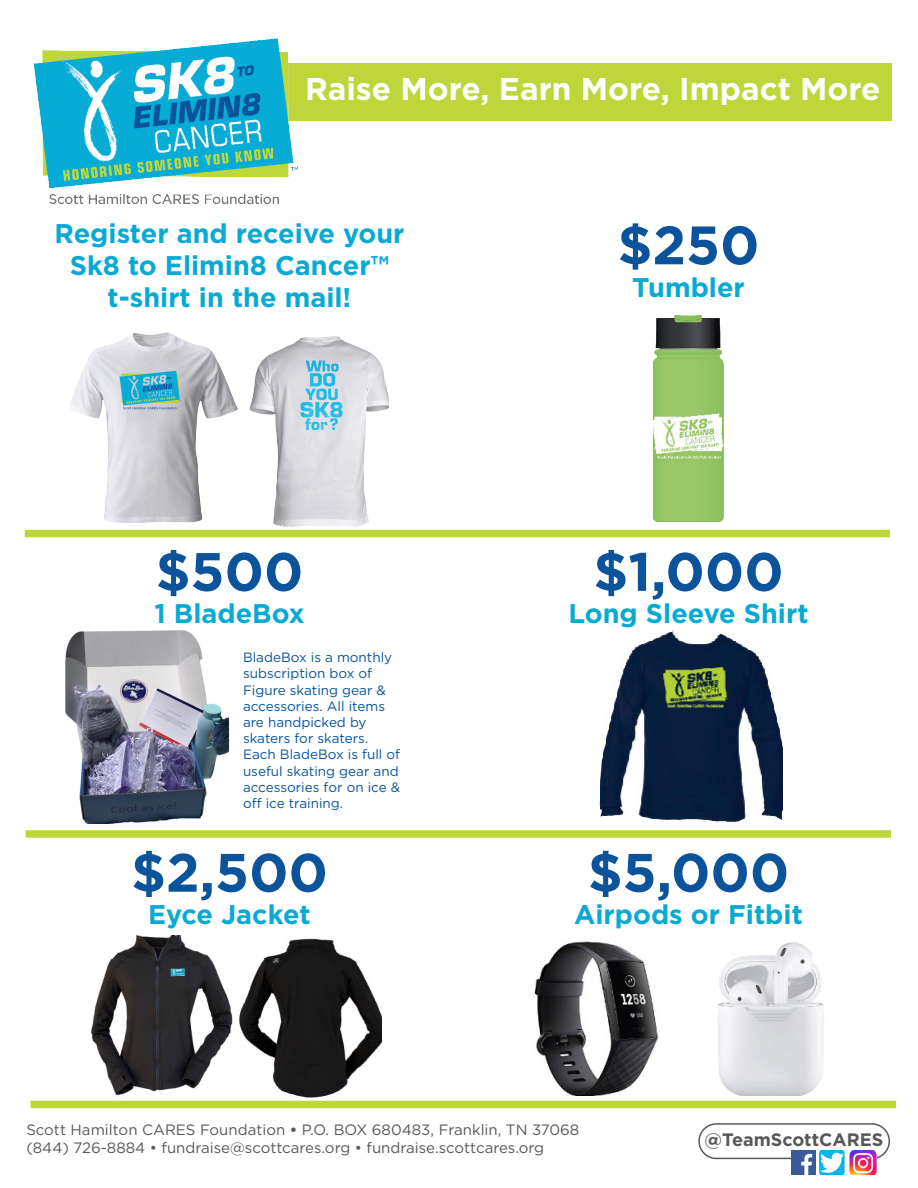
<style>
.page{position:relative;width:918px;height:1188px;background:#fff}
.page>*{position:absolute;margin:0;border:0;box-sizing:border-box;transform-origin:0 0}
.t1{font:700 54px "Gotham";color:#0b539b}
.t2{font:700 31.5px "Gotham";color:#fff}
.t3{font:700 27px "Gotham";color:#08aad4}
.t4{font:700 18px "Gotham";color:#57585a}
.t5{font:15px "Gotham";color:#57585a}
.t6{font:13.5px/16.2px "Gotham";color:#0b539b}
.s1{font-weight:700}
</style>
<div class="page">
<img style="left:652px;top:314px;width:72px;height:208px">
<div style="left:261px;top:63px;width:631px;height:58px;background:#bed639"></div>
<img style="left:33px;top:38px;width:265px;height:166px">
<div style="left:698px;top:1123px;width:192px;height:36px;border:2px solid #57585a;border-radius:17px"></div>
<svg style="left:815px;top:1151px;width:34px;height:23px"></svg>
<img style="left:791px;top:1151px;width:24px;height:24px">
<img style="left:818px;top:1151px;width:28px;height:24px">
<img style="left:849px;top:1151px;width:28px;height:24px">
<div style="left:25px;top:530px;width:865px;height:7px;background:#bed639"></div>
<div style="left:26px;top:830px;width:865px;height:8px;background:#bed639"></div>
<div style="left:31px;top:1101px;width:865px;height:7px;background:#bed639"></div>
<img style="left:91px;top:935px;width:142px;height:161px">
<img style="left:239px;top:938px;width:142px;height:160px">
<img style="left:71px;top:332px;width:317px;height:198px">
<img style="left:65px;top:630px;width:165px;height:193px">
<img style="left:534px;top:941px;width:290px;height:154px">
<img style="left:599px;top:630px;width:184px;height:192px">
<p class="t2" style="left:305px;top:68px;width:577px">Raise More, Earn More, Impact More</p>
<p class="t3" style="left:55px;top:215px;width:351px">Register and receive your</p>
<p class="t3" style="left:70px;top:248px;width:321px">Sk8 to Elimin8 Cancer™</p>
<p class="t3" style="left:108px;top:280px;width:245px">t-shirt in the mail!</p>
<p class="t1" style="left:156px;top:536px;width:149px">$500</p>
<p class="t3" style="left:154px;top:596px;width:152px">1 BladeBox</p>
<p class="t6" style="left:243px;top:649px;width:151px">BladeBox is a monthly subscription box of<br>Figure skating gear &amp; accessories. All items are handpicked by</p>
<p class="t6" style="left:243px;top:730px;width:159px">skaters for skaters.<br>Each BladeBox is full of useful skating gear and</p>
<p class="t6" style="left:243px;top:779px;width:159px">accessories for on ice &amp; off ice training.</p>
<p class="t1" style="left:131px;top:837px;width:198px">$2,500</p>
<p class="t3" style="left:148px;top:897px;width:164px">Eyce Jacket</p>
<p class="t1" style="left:618px;top:209px;width:143px">$250</p>
<p class="t3" style="left:632px;top:269px;width:114px">Tumbler</p>
<p class="t1" style="left:593px;top:536px;width:192px">$1,000</p>
<p class="t3" style="left:568px;top:596px;width:242px">Long Sleeve Shirt</p>
<p class="t1" style="left:588px;top:837px;width:203px">$5,000</p>
<p class="t3" style="left:574px;top:897px;width:230px">Airpods or Fitbit</p>
<p class="t5" style="left:26px;top:1120px;width:555px">Scott Hamilton CARES Foundation <span class="s1">•</span> P.O. BOX 680483, Franklin, TN 37068</p>
<p class="t5" style="left:26px;top:1138px;width:519px">(844) 726-8884 • fundraise@scottcares.org • fundraise.scottcares.org</p>
<p class="t4" style="left:705px;top:1128px;width:180px">@TeamScottCARES</p>
</div>
